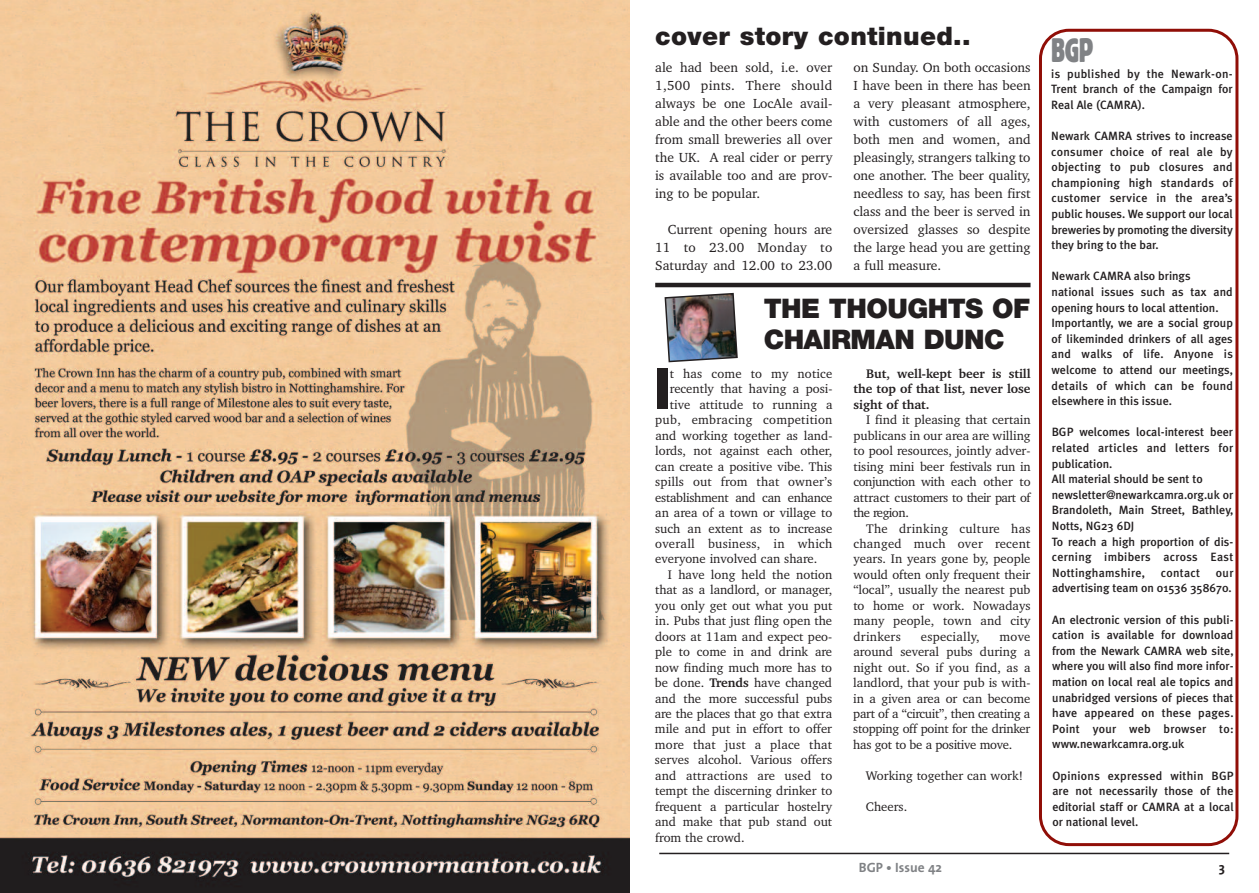
<style>
.page{position:relative;width:1259px;height:893px;background:#fff}
.page>*{position:absolute;margin:0;border:0;box-sizing:border-box;transform-origin:0 0}
.t1{font:900 condensed 56.7px "Flyer";color:#231f20}
.t2{font:33px "Gothic 821 Condensed BT";color:#808285;scale:.95 1}
.t3{font:900 27px/31.5px "Helvetica Neue";letter-spacing:-.02em;color:#231f20}
.t4{font:900 25.5px "Helvetica Neue";letter-spacing:.015em;color:#231f20}
.t5{font:13.5px/18px "Charter IT Cby BT";color:#231f20;text-align:justify}
.t6{font:700 13.5px "The Sans";color:#808285}
.t7{font:700 13.5px "The Sans";color:#231f20}
.t8{font:12.75px/15.5px "Charter IT Cby BT";color:#231f20;text-align:justify}
.t9{font:700 12.75px/15.5px "Charter IT Cby BT";color:#231f20;text-align:justify}
.t10{font:12.75px "Charter IT Cby BT";letter-spacing:.02em;color:#231f20}
.t11{font:12.75px "Charter IT Cby BT";letter-spacing:-.02em;color:#231f20}
.t12{font:12.75px "Charter IT Cby BT";letter-spacing:.025em;color:#231f20}
.t13{font:500 12px/15.6px "Meta Plus";color:#231f20;text-align:justify}
.t14{font:500 12px "Meta Plus";letter-spacing:.02em;color:#231f20}
.s1{font-weight:700}
</style>
<div class="page">
<hr style="left:659px;top:853px;width:570px;height:1px;background:#231f20">
<svg style="left:1039px;top:29px;width:199px;height:817px"></svg>
<img style="left:664px;top:292px;width:74px;height:71px">
<img style="left:0;top:0;width:629px;height:893px">
<hr style="left:655px;top:283px;width:375px;height:4px;background:#231f20">
<h3 class="t4" style="left:655px;top:27px;width:317px">cover story continued..</h3>
<p class="t5" style="left:655px;top:60px;width:179px">ale had been sold, i.e. over 1,500 pints. There should always be one LocAle avail&shy;able and the other beers come from small breweries all over the UK. A real cider or perry is available too and are prov&shy;ing to be popular.</p>
<p class="t5" style="left:655px;top:221px;width:179px;text-indent:13px">Current opening hours are 11 to 23.00 Monday to Saturday and 12.00 to 23.00</p>
<p class="t5" style="left:853px;top:59px;width:179px">on Sunday. On both occasions I have been in there has been a very pleasant atmosphere, with customers of all ages, both men and women, and pleasingly, strangers talking to one another. The beer quality, needless to say, has been first class and the beer is served in oversized glasses so despite the large head you are getting a full measure.</p>
<h3 class="t3" style="left:763px;top:294px;width:268px">THE THOUGHTS OF<br>CHAIRMAN DUNC</h3>
<h1 class="t1" style="left:655px;top:368px;width:16px">I</h1>
<p class="t8" style="left:670px;top:367px;width:164px">t has come to my notice</p>
<p class="t8" style="left:670px;top:382px;width:164px">recently that having a posi-</p>
<p class="t8" style="left:670px;top:398px;width:164px">tive attitude to running a</p>
<p class="t10" style="left:655px;top:415px;width:179px">pub, embracing competition</p>
<p class="t8" style="left:655px;top:429px;width:179px">and working together as land-</p>
<p class="t8" style="left:655px;top:444px;width:179px">lords, not against each other,</p>
<p class="t8" style="left:655px;top:460px;width:179px">can create a positive vibe. This</p>
<p class="t8" style="left:655px;top:475px;width:179px">spills out from that owner’s</p>
<p class="t11" style="left:655px;top:492px;width:179px">establishment and can enhance</p>
<p class="t8" style="left:655px;top:506px;width:179px">an area of a town or village to</p>
<p class="t8" style="left:655px;top:521px;width:179px">such an extent as to increase</p>
<p class="t10" style="left:655px;top:539px;width:179px">overall business, in which</p>
<p class="t8" style="left:655px;top:552px;width:164px">everyone involved can share.</p>
<p class="t8" style="left:668px;top:568px;width:166px">I have long held the notion</p>
<p class="t8" style="left:655px;top:583px;width:179px">that as a landlord, or manager,</p>
<p class="t8" style="left:655px;top:599px;width:179px">you only get out what you put</p>
<p class="t8" style="left:655px;top:614px;width:179px">in. Pubs that just fling open the</p>
<p class="t8" style="left:655px;top:630px;width:179px">doors at 11am and expect peo-</p>
<p class="t8" style="left:655px;top:645px;width:179px">ple to come in and drink are</p>
<p class="t8" style="left:655px;top:661px;width:179px">now finding much more has to</p>
<p class="t8" style="left:655px;top:676px;width:179px">be done. <span class="s1">Trends</span> have changed</p>
<p class="t8" style="left:655px;top:691px;width:179px">and the more successful pubs</p>
<p class="t8" style="left:655px;top:707px;width:179px">are the places that go that extra</p>
<p class="t8" style="left:655px;top:722px;width:179px">mile and put in effort to offer</p>
<p class="t8" style="left:655px;top:738px;width:179px">more that just a place that</p>
<p class="t8" style="left:655px;top:753px;width:179px">serves alcohol. Various offers</p>
<p class="t12" style="left:655px;top:770px;width:179px">and attractions are used to</p>
<p class="t8" style="left:655px;top:784px;width:179px">tempt the discerning drinker to</p>
<p class="t8" style="left:655px;top:800px;width:179px">frequent a particular hostelry</p>
<p class="t8" style="left:655px;top:815px;width:179px">and make that pub stand out</p>
<p class="t8" style="left:655px;top:831px;width:91px">from the crowd.</p>
<p class="t9" style="left:853px;top:367px;width:179px;text-indent:13px">But, well-kept beer is still the top of that list, never lose sight of that.</p>
<p class="t8" style="left:853px;top:413px;width:179px;text-indent:13px">I find it pleasing that certain publicans in our area are willing to pool resources, jointly adver&shy;tising mini beer festivals run in conjunction with each other to attract customers to their part of the region.</p>
<p class="t8" style="left:853px;top:521px;width:179px;text-indent:13px">The drinking culture has changed much over recent years. In years gone by, people would often only frequent their “local”, usually the nearest pub to home or work. Nowadays many people, town and city drinkers</p>
<p class="t10" style="left:920px;top:631px;width:60px">especially,</p>
<p class="t8" style="left:853px;top:630px;width:179px;text-indent:146px">move around several pubs during a night out. So if you find, as a landlord, that your pub is with&shy;in a given area or can become part of a “circuit”, then creating a stopping off point for the drinker has got to be a positive move.</p>
<p class="t8" style="left:866px;top:769px;width:158px">Working together can work!</p>
<p class="t8" style="left:866px;top:800px;width:43px">Cheers.</p>
<h2 class="t2" style="left:1051px;top:38px;width:46px">BGP</h2>
<p class="t13" style="left:1051px;top:66px;width:183px">is published by the Newark-on-Trent branch of the Campaign for Real Ale (CAMRA).</p>
<p class="t13" style="left:1051px;top:128px;width:183px">Newark CAMRA strives to increase consumer choice of real ale by objecting to pub closures and championing high standards of customer service in the area’s public houses. We support our local breweries by promoting the diversity they bring to the bar.</p>
<p class="t13" style="left:1051px;top:268px;width:183px;text-align:left">Newark CAMRA also brings national issues such as tax and opening hours to local attention.<br>Importantly, we are a social group of likeminded drinkers of all ages and walks of life. Anyone is welcome to attend our meetings, details of which can be found elsewhere in this issue.</p>
<p class="t13" style="left:1051px;top:424px;width:183px;text-align:left">BGP welcomes local-interest beer related articles and letters for publication.<br>All material should be sent to newsletter@newarkcamra.org.uk or<br>Brandoleth, Main Street, Bathley,<br>Notts, NG23 6DJ<br>To reach a high proportion of dis&shy;cerning imbibers across East<br>Nottinghamshire,</p>
<p class="t14" style="left:1161px;top:566px;width:41px">contact</p>
<p class="t13" style="left:1052px;top:565px;width:183px;text-align:right">our<br>advertising team on 01536 358670.</p>
<p class="t13" style="left:1052px;top:612px;width:183px">An electronic version of this publi&shy;cation is available for download from the Newark CAMRA web site, where you will also find more infor&shy;mation on local real ale topics and unabridged versions of pieces that have appeared on these pages.<br>Point your web browser to: www.newarkcamra.org.uk</p>
<p class="t13" style="left:1052px;top:768px;width:183px">Opinions expressed within BGP are not necessarily those of the editorial staff or CAMRA at a local or national level.</p>
<p class="t6" style="left:859px;top:862px;width:85px">BGP • Issue 42</p>
<p class="t7" style="left:1218px;top:862px;width:8px">3</p>
</div>
